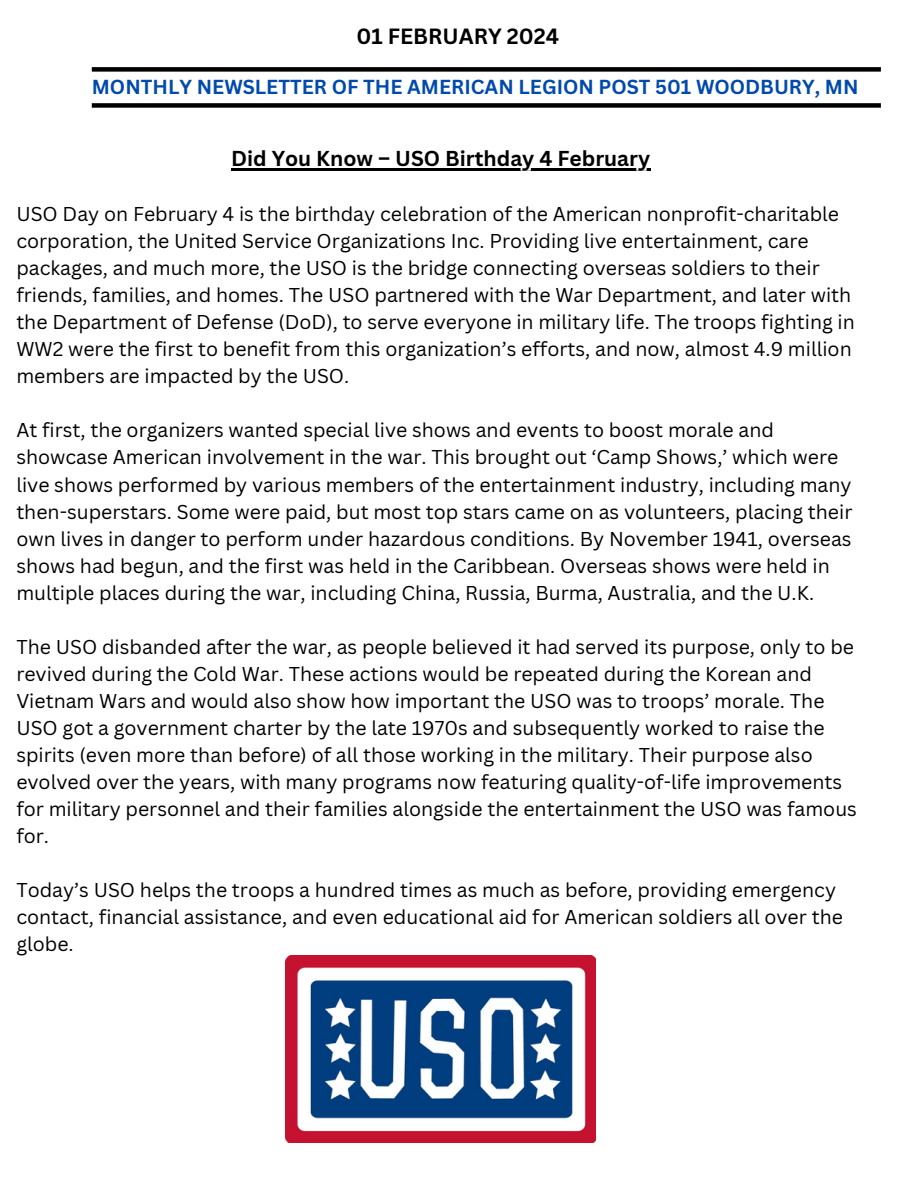
<style>
.page{position:relative;width:918px;height:1188px;background:#fff}
.page>*{position:absolute;margin:0;border:0;box-sizing:border-box;transform-origin:0 0}
.t1{font:700 21.45px "Canva Sans";color:#000}
.t2{font:700 21px "Canva Sans";color:#000}
.t3{font:700 19.8px "Canva Sans";color:#004aad}
.t4{font:19.5px/27px "Canva Sans";color:#000}
</style>
<div class="page">
<div style="left:92px;top:67px;width:789px;height:5px;background:#000"></div>
<div style="left:92px;top:103px;width:789px;height:5px;background:#000"></div>
<hr style="left:231px;top:168px;width:419px;height:2px;background:#000">
<img style="left:285px;top:956px;width:311px;height:186px">
<p class="t1" style="left:356px;top:21px;width:204px">01 FEBRUARY 2024</p>
<p class="t3" style="left:92px;top:73px;width:768px">MONTHLY NEWSLETTER OF THE AMERICAN LEGION POST 501 WOODBURY, MN</p>
<h1 class="t2" style="left:231px;top:144px;width:421px">Did You Know – USO Birthday 4 February</h1>
<h1 class="t4" style="left:16px;top:200px;width:840px">USO Day on February 4 is the birthday celebration of the American nonprofit-charitable corporation, the United Service Organizations Inc. Providing live entertainment, care packages, and much more, the USO is the bridge connecting overseas soldiers to their friends, families, and homes. The USO partnered with the War Department, and later with the Department of Defense (DoD), to serve everyone in military life. The troops fighting in WW2 were the first to benefit from this organization’s efforts, and now, almost 4.9 million members are impacted by the USO.</h1>
<h2 class="t4" style="left:16px;top:416px;width:838px">At first, the organizers wanted special live shows and events to boost morale and showcase American involvement in the war. This brought out ‘Camp Shows,’ which were live shows performed by various members of the entertainment industry, including many then-superstars. Some were paid, but most top stars came on as volunteers, placing their own lives in danger to perform under hazardous conditions. By November 1941, overseas shows had begun, and the first was held in the Caribbean. Overseas shows were held in multiple places during the war, including China, Russia, Burma, Australia, and the U.K.</h2>
<p class="t4" style="left:16px;top:633px;width:842px">The USO disbanded after the war, as people believed it had served its purpose, only to be revived during the Cold War. These actions would be repeated during the Korean and Vietnam Wars and would also show how important the USO was to troops’ morale. The USO got a government charter by the late 1970s and subsequently worked to raise the spirits (even more than before) of all those working in the military. Their purpose also evolved over the years, with many programs now featuring quality-of-life improvements for military personnel and their families alongside the entertainment the USO was famous for.</p>
<p class="t4" style="left:16px;top:876px;width:828px">Today’s USO helps the troops a hundred times as much as before, providing emergency contact, financial assistance, and even educational aid for American soldiers all over the globe.</p>
</div>
